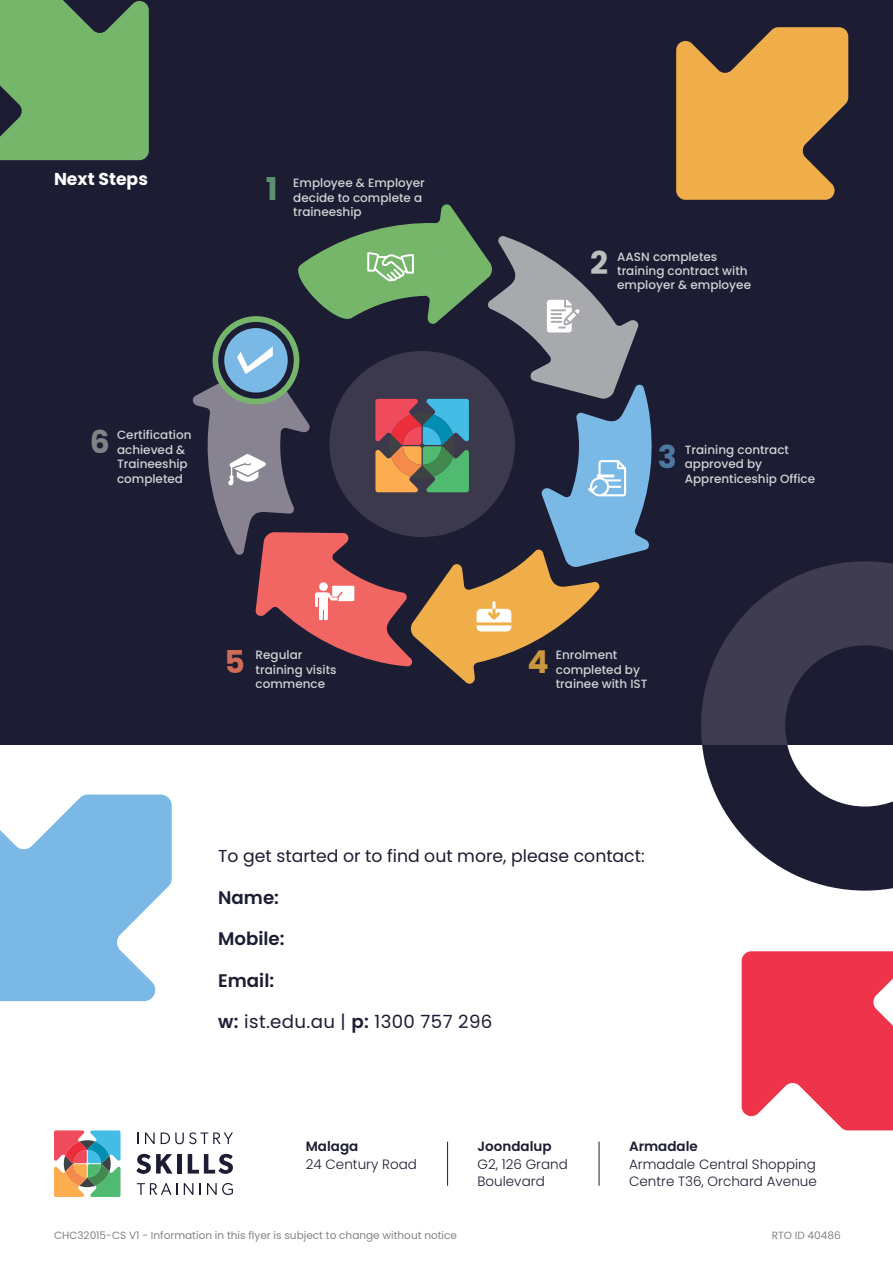
<style>
.page{position:relative;width:893px;height:1263px;background:#fff}
.page>*{position:absolute;margin:0;border:0;box-sizing:border-box;transform-origin:0 0}
.t1{font:700 31.5px "Poppins";color:#bcbec0}
.t2{font:700 31.5px "Poppins";color:#4e78a2}
.t3{font:700 31.5px "Poppins";color:#cf6b57}
.t4{font:700 31.5px "Poppins";color:#cb973c}
.t5{font:700 31.5px "Poppins";color:#808285}
.t6{font:700 31.5px "Poppins";color:#5b8f6e}
.t7{font:18.15px "Poppins";letter-spacing:.02em;color:#1c1c33}
.t8{font:600 18.15px "Poppins";color:#1c1c33}
.t9{font:17.25px "Poppins";color:#1c1c33}
.t10{font:700 17.25px "Poppins";color:#fff}
.t11{font:300 13.5px/16.2px "Poppins";color:#1c1c33}
.t12{font:600 13.5px "Poppins";color:#1c1c33}
.t13{font:500 12px/14.4px "Poppins";color:#d1d3d4}
.t14{font:10.5px "Poppins";color:#808285}
.s1{font-weight:600}
</style>
<div class="page">
<svg style="left:701px;top:744px;width:192px;height:146px;fill:#1c1c33"></svg>
<div style="left:0;top:0;width:893px;height:744px;background:#1c1c33"></div>
<svg style="left:701px;top:561px;width:192px;height:183px"></svg>
<svg style="left:676px;top:27px;width:172px;height:173px"></svg>
<svg style="left:742px;top:951px;width:151px;height:179px;background:#f04c60"></svg>
<svg style="left:0;top:794px;width:172px;height:207px"></svg>
<svg style="left:54px;top:1130px;width:67px;height:67px;background:#a29c88"></svg>
<svg style="left:138px;top:1132px;width:1px;height:12px"></svg>
<svg style="left:145px;top:1132px;width:10px;height:12px"></svg>
<svg style="left:161px;top:1132px;width:72px;height:12px"></svg>
<svg style="left:137px;top:1183px;width:41px;height:12px"></svg>
<svg style="left:184px;top:1183px;width:9px;height:12px"></svg>
<svg style="left:200px;top:1183px;width:1px;height:12px"></svg>
<svg style="left:207px;top:1183px;width:26px;height:12px"></svg>
<svg style="left:136px;top:1154px;width:37px;height:20px"></svg>
<hr style="left:177px;top:1154px;width:4px;height:19px;background:#1c1c33">
<svg style="left:188px;top:1154px;width:45px;height:20px"></svg>
<hr style="left:447px;top:1142px;width:1px;height:44px;background:#1c1c33">
<hr style="left:599px;top:1142px;width:1px;height:44px;background:#1c1c33">
<svg style="left:0;top:0;width:149px;height:160px;background:#6ea865"></svg>
<svg style="left:192px;top:204px;width:460px;height:480px"></svg>
<h3 class="t10" style="left:54px;top:169px;width:95px">Next Steps</h3>
<h1 class="t6" style="left:266px;top:170px;width:13px">1</h1>
<p class="t13" style="left:293px;top:176px;width:133px">Employee &amp; Employer decide to complete a traineeship</p>
<h1 class="t5" style="left:90px;top:424px;width:22px">6</h1>
<p class="t13" style="left:117px;top:428px;width:76px">Certification achieved &amp;<br>Traineeship completed</p>
<h1 class="t1" style="left:590px;top:245px;width:19px">2</h1>
<p class="t13" style="left:617px;top:249px;width:135px">AASN completes training contract with employer &amp; employee</p>
<h1 class="t2" style="left:658px;top:438px;width:21px">3</h1>
<p class="t13" style="left:685px;top:443px;width:132px">Training contract approved by<br>Apprenticeship Office</p>
<h1 class="t3" style="left:225px;top:644px;width:22px">5</h1>
<h1 class="t4" style="left:527px;top:644px;width:23px">4</h1>
<p class="t13" style="left:256px;top:648px;width:82px">Regular training visits commence</p>
<p class="t13" style="left:556px;top:648px;width:93px">Enrolment completed by trainee with IST</p>
<h3 class="t9" style="left:218px;top:846px;width:428px">To get started or to find out more, please contact:</h3>
<h2 class="t8" style="left:218px;top:887px;width:62px">Name:</h2>
<h2 class="t8" style="left:218px;top:928px;width:68px">Mobile:</h2>
<h2 class="t8" style="left:218px;top:970px;width:57px">Email:</h2>
<h2 class="t7" style="left:218px;top:1011px;width:276px"><span class="s1">w:</span> ist.edu.au | <span class="s1">p:</span> 1300 757 296</h2>
<p class="t12" style="left:306px;top:1138px;width:54px">Malaga</p>
<p class="t11" style="left:306px;top:1157px;width:113px">24 Century Road</p>
<p class="t12" style="left:477px;top:1138px;width:75px">Joondalup</p>
<p class="t11" style="left:477px;top:1157px;width:92px">G2, 126 Grand<br>Boulevard</p>
<p class="t12" style="left:629px;top:1138px;width:70px">Armadale</p>
<p class="t11" style="left:629px;top:1157px;width:189px">Armadale Central Shopping<br>Centre T36, Orchard Avenue</p>
<p class="t14" style="left:54px;top:1229px;width:405px">CHC32015-CS V1 - Information in this flyer is subject to change without notice</p>
<p class="t14" style="left:772px;top:1229px;width:71px">RTO ID 40486</p>
</div>
